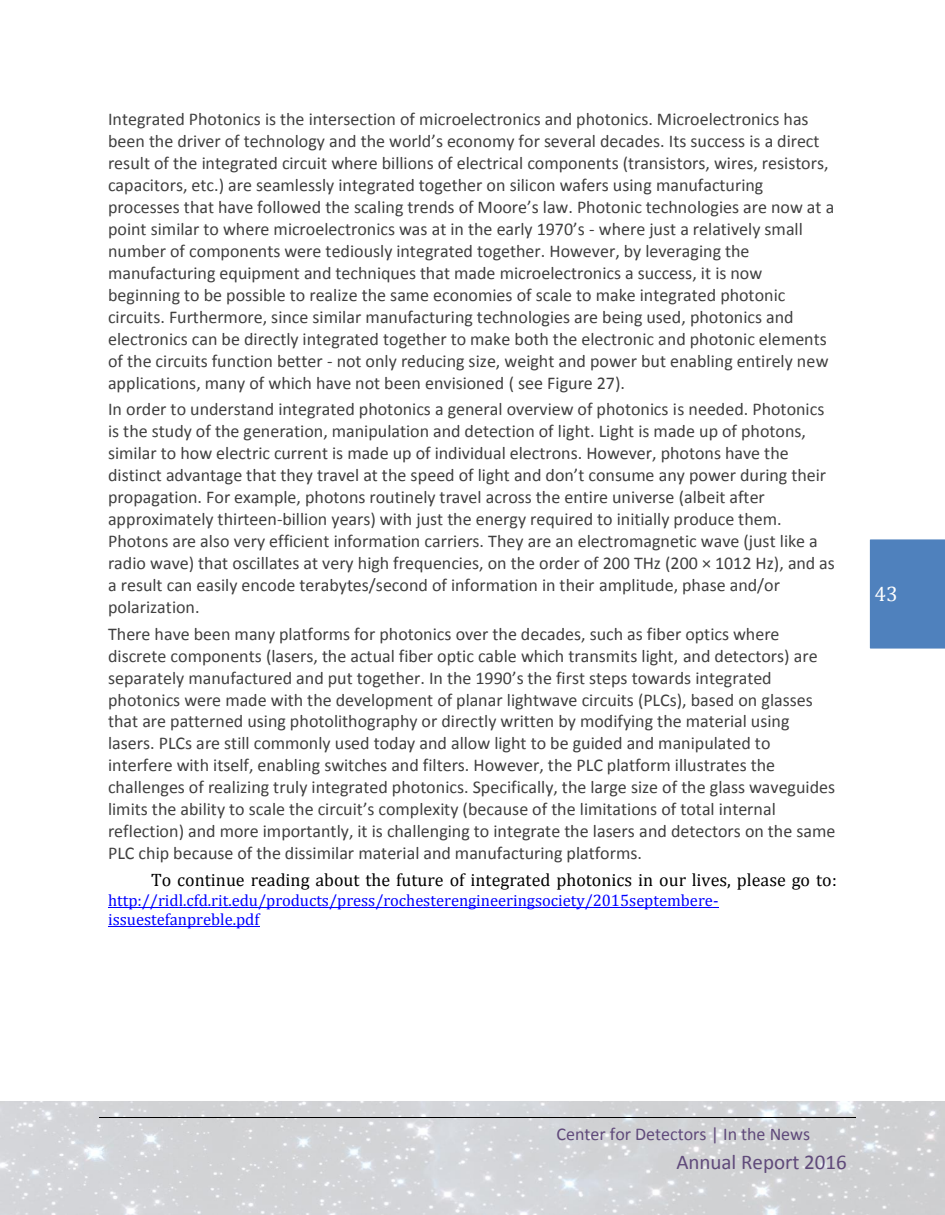
<style>
.page{position:relative;width:945px;height:1215px;background:#fff}
.page>*{position:absolute;margin:0;border:0;box-sizing:border-box;transform-origin:0 0}
.t1{font:21px "Calibri";color:#5f497a}
.t2{font:21px "Cambria";color:#fff}
.t3{font:18px/22px "Calibri";color:#404040}
.t4{font:18px "Cambria";color:#000}
.t5{font:18px "Calibri";color:#5f497a}
.t6{font:16.5px/19.2px "Cambria";color:#00f}
</style>
<div class="page">
<img style="left:0;top:1102px;width:945px;height:113px">
<hr style="left:99px;top:1117px;width:757px;height:1px;background:#000">
<div style="left:870px;top:540px;width:75px;height:108px;background:#4f81bd"></div>
<div style="left:870px;top:539px;width:75px;height:110px;border:1px solid #4f81bd"></div>
<hr style="left:108px;top:907px;width:611px;height:1px;background:#00f">
<hr style="left:108px;top:926px;width:151px;height:1px;background:#00f">
<p class="t3" style="left:108px;top:110px;width:728px">Integrated Photonics is the intersection of microelectronics and photonics. Microelectronics has been the driver of technology and the world’s economy for several decades. Its success is a direct result of the integrated circuit where billions of electrical components (transistors, wires, resistors, capacitors, etc.) are seamlessly integrated together on silicon wafers using manufacturing processes that have followed the scaling trends of Moore’s law. Photonic technologies are now at a point similar to where microelectronics was at in the early 1970’s - where just a relatively small number of components were tediously integrated together. However, by leveraging the manufacturing equipment and techniques that made microelectronics a success, it is now beginning to be possible to realize the same economies of scale to make integrated photonic circuits. Furthermore, since similar manufacturing technologies are being used, photonics and electronics can be directly integrated together to make both the electronic and photonic elements of the circuits function better - not only reducing size, weight and power but enabling entirely new applications, many of which have not been envisioned ( see Figure 27).</p>
<p class="t3" style="left:108px;top:400px;width:728px">In order to understand integrated photonics a general overview of photonics is needed. Photonics is the study of the generation, manipulation and detection of light. Light is made up of photons, similar to how electric current is made up of individual electrons. However, photons have the distinct advantage that they travel at the speed of light and don’t consume any power during their propagation. For example, photons routinely travel across the entire universe (albeit after approximately thirteen-billion years) with just the energy required to initially produce them.<br>Photons are also very efficient information carriers. They are an electromagnetic wave (just like a radio wave) that oscillates at very high frequencies, on the order of 200 THz (200 × 1012 Hz), and as a result can easily encode terabytes/second of information in their amplitude, phase and/or polarization.</p>
<p class="t3" style="left:108px;top:624px;width:729px">There have been many platforms for photonics over the decades, such as fiber optics where discrete components (lasers, the actual fiber optic cable which transmits light, and detectors) are separately manufactured and put together. In the 1990’s the first steps towards integrated photonics were made with the development of planar lightwave circuits (PLCs), based on glasses that are patterned using photolithography or directly written by modifying the material using lasers. PLCs are still commonly used today and allow light to be guided and manipulated to interfere with itself, enabling switches and filters. However, the PLC platform illustrates the challenges of realizing truly integrated photonics. Specifically, the large size of the glass waveguides limits the ability to scale the circuit’s complexity (because of the limitations of total internal reflection) and more importantly, it is challenging to integrate the lasers and detectors on the same PLC chip because of the dissimilar material and manufacturing platforms.</p>
<p class="t4" style="left:151px;top:869px;width:687px">To continue reading about the future of integrated photonics in our lives, please go to:</p>
<p class="t6" style="left:108px;top:890px;width:612px">http://ridl.cfd.rit.edu/products/press/rochesterengineeringsociety/2015septembere&shy;issuestefanpreble.pdf</p>
<p class="t2" style="left:874px;top:582px;width:25px">43</p>
<p class="t5" style="left:556px;top:1127px;width:255px">Center for Detectors | In the News</p>
<p class="t1" style="left:676px;top:1154px;width:172px">Annual Report 2016</p>
</div>
